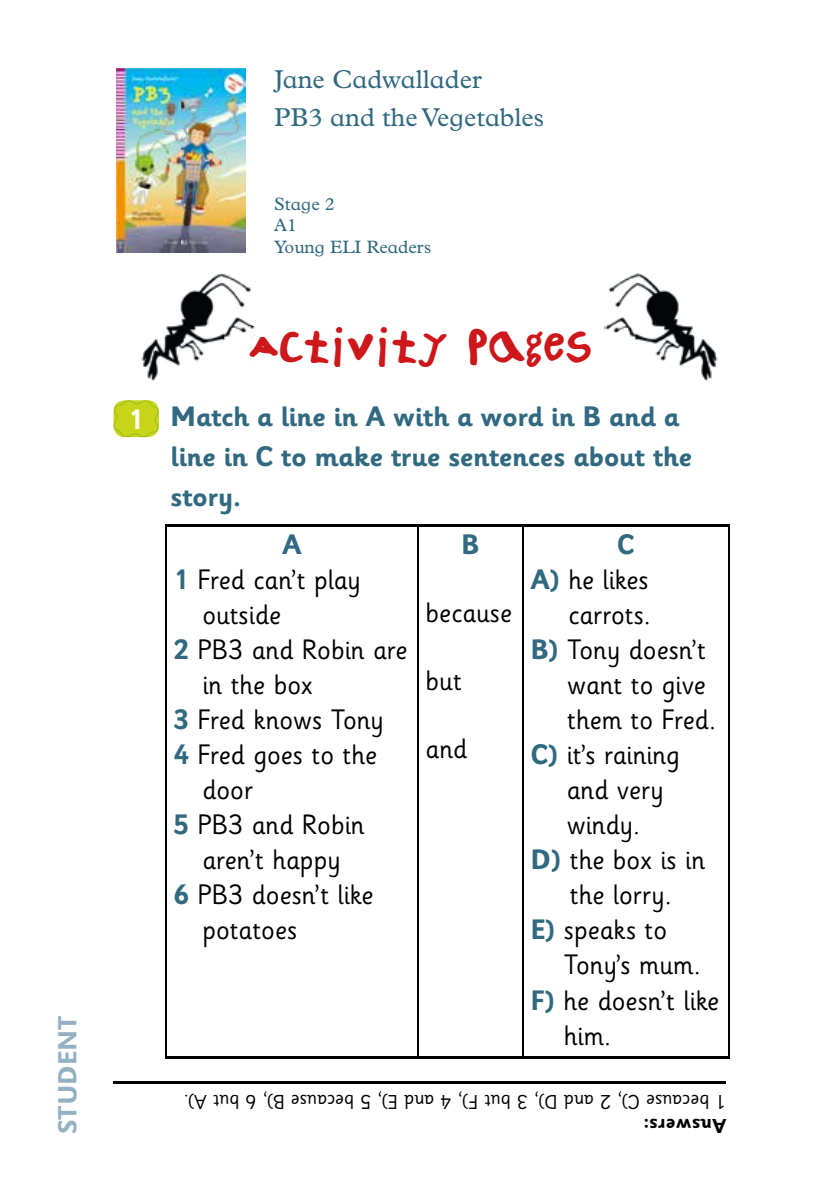
<style>
.page{position:relative;width:840px;height:1191px;background:#fff}
.page>*{position:absolute;margin:0;border:0;box-sizing:border-box;transform-origin:0 0}
.t1{font:40px "Childs Play Age Six";color:#cd171a}
.t2{font:28px "Sassoon Infant";color:#000}
.t3{font:700 28px/40px "Sassoon Infant";letter-spacing:-.02em;color:#306980}
.t4{font:26px/37.6px "Plantin MT Schlbk";color:#306980}
.t5{font:700 26px "Sassoon Infant";color:#93b1c2}
.t6{font:20px "Sassoon Infant";color:#000}
.t7{font:700 20px "Sassoon Infant";color:#000}
.t8{font:18px/21.6px "Plantin MT Schlbk";color:#306980}
.s1{color:#fff}
.s2{font-weight:700;color:#306980}
</style>
<div class="page">
<img style="left:117px;top:68px;width:128px;height:185px">
<svg style="left:113px;top:400px;width:46px;height:37px"></svg>
<svg style="left:114px;top:400px;width:45px;height:37px;background:#c6d428"></svg>
<hr style="left:113px;top:1081px;width:613px;height:2px;background:#000">
<img style="left:141px;top:274px;width:114px;height:107px">
<img style="left:249px;top:327px;width:6px;height:40px">
<img style="left:604px;top:274px;width:114px;height:108px">
<hr style="left:165px;top:524px;width:252px;height:2px;background:#000">
<hr style="left:417px;top:524px;width:105px;height:2px;background:#000">
<hr style="left:522px;top:524px;width:207px;height:2px;background:#000">
<hr style="left:165px;top:1056px;width:252px;height:2px;background:#000">
<hr style="left:417px;top:1056px;width:105px;height:2px;background:#000">
<hr style="left:522px;top:1056px;width:207px;height:2px;background:#000">
<hr style="left:165px;top:526px;width:2px;height:530px;background:#000">
<hr style="left:416px;top:526px;width:2px;height:530px;background:#000">
<hr style="left:521px;top:526px;width:2px;height:530px;background:#000">
<hr style="left:727px;top:526px;width:2px;height:530px;background:#000">
<p class="t5" style="left:52px;top:1134px;width:120px;rotate:-90deg">STUDENT</p>
<p class="t4" style="left:274px;top:61px;width:271px">Jane Cadwallader<br>PB3 and the Vegetables</p>
<p class="t8" style="left:274px;top:193px;width:158px">Stage 2<br>A1<br>Young ELI Readers</p>
<h1 class="t1" style="left:248px;top:327px;width:345px">ACTIVITY PAGES</h1>
<p class="t3" style="left:170px;top:397px;width:523px;text-indent:-42px"><span class="s1">1</span> Match a line in A with a word in B and a line in C to make true sentences about the story.</p>
<p class="t3" style="left:282px;top:525px;width:21px">A</p>
<p class="t2" style="left:174px;top:563px;width:188px"><span class="s2">1</span> Fred can’t play</p>
<p class="t2" style="left:202px;top:598px;width:80px">outside</p>
<p class="t2" style="left:174px;top:633px;width:235px"><span class="s2">2</span> PB3 and Robin are</p>
<p class="t2" style="left:202px;top:668px;width:112px">in the box</p>
<p class="t2" style="left:174px;top:703px;width:211px"><span class="s2">3</span> Fred knows Tony</p>
<p class="t2" style="left:174px;top:738px;width:204px"><span class="s2">4</span> Fred goes to the</p>
<p class="t2" style="left:202px;top:773px;width:52px">door</p>
<p class="t2" style="left:174px;top:808px;width:192px"><span class="s2">5</span> PB3 and Robin</p>
<p class="t2" style="left:202px;top:843px;width:140px">aren’t happy</p>
<p class="t2" style="left:174px;top:878px;width:201px"><span class="s2">6</span> PB3 doesn’t like</p>
<p class="t2" style="left:202px;top:913px;width:96px">potatoes</p>
<p class="t3" style="left:461px;top:525px;width:20px">B</p>
<p class="t2" style="left:425px;top:596px;width:88px">because</p>
<p class="t2" style="left:425px;top:664px;width:38px">but</p>
<p class="t2" style="left:425px;top:732px;width:43px">and</p>
<p class="t3" style="left:616px;top:525px;width:19px">C</p>
<p class="t2" style="left:530px;top:563px;width:119px"><span class="s2">A)</span> he likes</p>
<p class="t2" style="left:568px;top:598px;width:84px">carrots.</p>
<p class="t2" style="left:530px;top:633px;width:177px"><span class="s2">B)</span> Tony doesn’t</p>
<p class="t2" style="left:567px;top:668px;width:140px">want to give</p>
<p class="t2" style="left:567px;top:703px;width:150px">them to Fred.</p>
<p class="t2" style="left:530px;top:738px;width:151px"><span class="s2">C)</span> it’s raining</p>
<p class="t2" style="left:566px;top:773px;width:98px">and very</p>
<p class="t2" style="left:566px;top:808px;width:75px">windy.</p>
<p class="t2" style="left:530px;top:843px;width:176px"><span class="s2">D)</span> the box is in</p>
<p class="t2" style="left:569px;top:878px;width:103px">the lorry.</p>
<p class="t2" style="left:530px;top:913px;width:138px"><span class="s2">E)</span> speaks to</p>
<p class="t2" style="left:563px;top:948px;width:138px">Tony’s mum.</p>
<p class="t2" style="left:530px;top:983px;width:190px"><span class="s2">F)</span> he doesn’t like</p>
<p class="t2" style="left:563px;top:1018px;width:49px">him.</p>
<p class="t6" style="left:726px;top:1114px;width:544px;rotate:-180deg">1 because C), 2 and D), 3 but F), 4 and E), 5 because B), 6 but A).</p>
<p class="t7" style="left:726px;top:1138px;width:85px;rotate:-180deg">Answers:</p>
</div>
